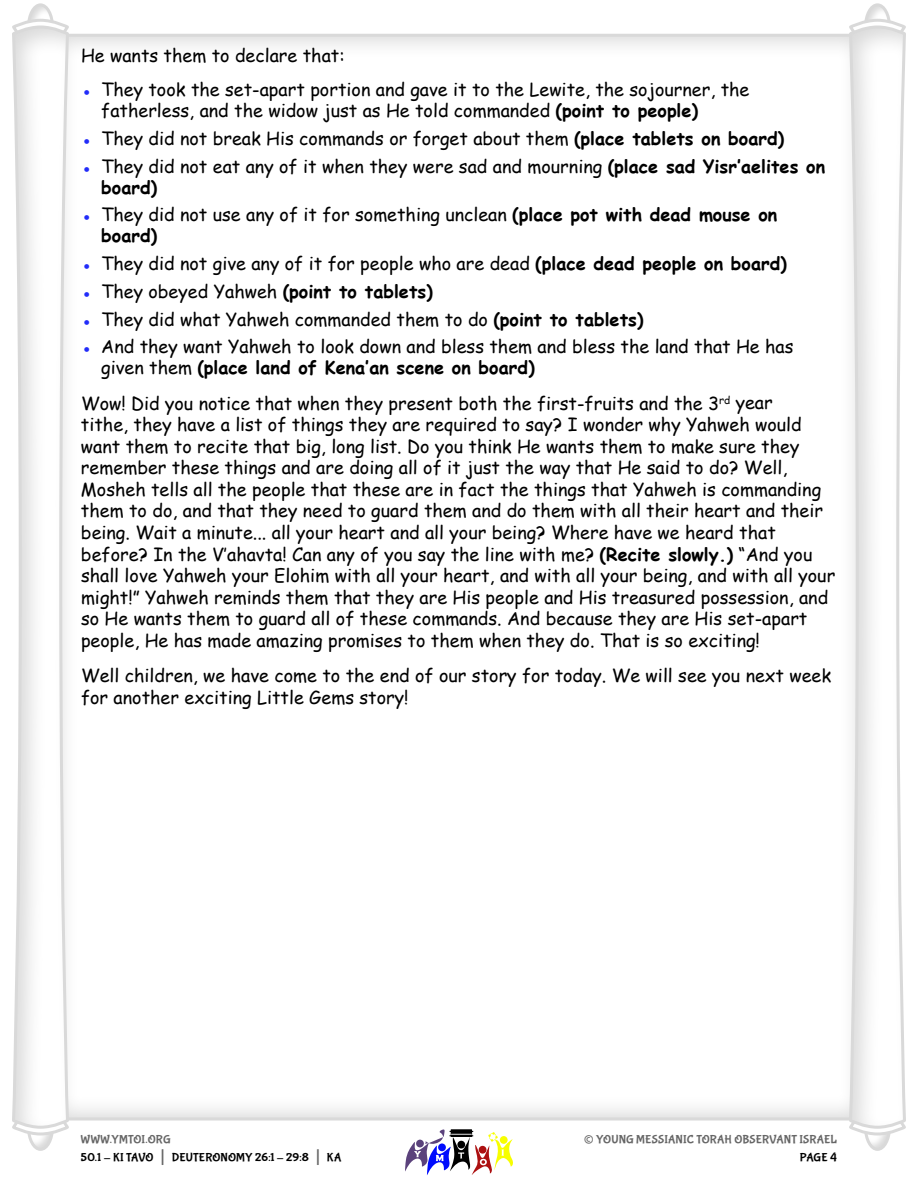
<style>
.page{position:relative;width:918px;height:1188px;background:#fff}
.page>*{position:absolute;margin:0;border:0;box-sizing:border-box;transform-origin:0 0}
.t1{font:27px "Bubblegum Sans";color:#666}
.t2{font:18px/21.6px "Comic Sans MS";color:#000}
.t3{font:12px/18px "Bubblegum Sans";letter-spacing:.015em;color:#000}
.t4{font:12px "Bubblegum Sans";letter-spacing:.01em;color:#666}
.s1{color:#222cf9}
.s2{font-weight:700}
.s3{color:#666}
.s4{font-size:21px;color:#666}
</style>
<div class="page">
<svg style="left:405px;top:1129px;width:108px;height:46px"></svg>
<svg style="left:28px;top:1137px;width:25px;height:10px"></svg>
<div style="left:27px;top:1104px;width:27px;height:47px;border:3px solid #d9d9d9;border-radius:50%"></div>
<svg style="left:17px;top:1114px;width:55px;height:23px"></svg>
<svg style="left:28px;top:7px;width:25px;height:10px"></svg>
<div style="left:27px;top:3px;width:27px;height:48px;border:3px solid #d9d9d9;border-radius:50%"></div>
<svg style="left:18px;top:17px;width:45px;height:7px"></svg>
<svg style="left:12px;top:24px;width:58px;height:1106px"></svg>
<svg style="left:865px;top:1137px;width:25px;height:10px"></svg>
<div style="left:864px;top:1104px;width:27px;height:47px;border:3px solid #d9d9d9;border-radius:50%"></div>
<svg style="left:854px;top:1130px;width:47px;height:7px"></svg>
<svg style="left:865px;top:7px;width:25px;height:10px"></svg>
<div style="left:864px;top:3px;width:27px;height:48px;border:3px solid #d9d9d9;border-radius:50%"></div>
<svg style="left:846px;top:17px;width:54px;height:23px"></svg>
<svg style="left:848px;top:24px;width:58px;height:1106px"></svg>
<p class="t2" style="left:81px;top:46px;width:265px">He wants them to declare that:</p>
<p class="t2" style="left:101px;top:81px;width:650px;line-height:21px;text-indent:-20px"><span class="s1">●</span> They took the set-apart portion and gave it to the Lewite, the sojourner, the fatherless, and the widow just as He told commanded <span class="s2">(point to people)</span></p>
<p class="t2" style="left:81px;top:130px;width:705px"><span class="s1">●</span> They did not break His commands or forget about them <span class="s2">(place tablets on board)</span></p>
<p class="t2" style="left:101px;top:158px;width:725px;line-height:21px;text-indent:-20px"><span class="s1">●</span> They did not eat any of it when they were sad and mourning <span class="s2">(place sad Yisr’aelites on board)</span></p>
<p class="t2" style="left:101px;top:206px;width:678px;line-height:21px;text-indent:-20px"><span class="s1">●</span> They did not use any of it for something unclean <span class="s2">(place pot with dead mouse on board)</span></p>
<p class="t2" style="left:81px;top:255px;width:707px"><span class="s1">●</span> They did not give any of it for people who are dead <span class="s2">(place dead people on board)</span></p>
<p class="t2" style="left:81px;top:283px;width:353px"><span class="s1">●</span> They obeyed Yahweh <span class="s2">(point to tablets)</span></p>
<p class="t2" style="left:81px;top:310px;width:564px"><span class="s1">●</span> They did what Yahweh commanded them to do <span class="s2">(point to tablets)</span></p>
<p class="t2" style="left:101px;top:338px;width:694px;line-height:21px;text-indent:-20px"><span class="s1">●</span> And they want Yahweh to look down and bless them and bless the land that He has given them <span class="s2">(place land of Kena’an scene on board)</span></p>
<p class="t2" style="left:81px;top:394px;width:756px">Wow! Did you notice that when they present both the first-fruits and the 3<sup>rd</sup> year<br>tithe, they have a list of things they are required to say? I wonder why Yahweh would want them to recite that big, long list. Do you think He wants them to make sure they remember these things and are doing all of it just the way that He said to do? Well, Mosheh tells all the people that these are in fact the things that Yahweh is commanding them to do, and that they need to guard them and do them with all their heart and their being. Wait a minute... all your heart and all your being? Where have we heard that before? In the V’ahavta! Can any of you say the line with me? <span class="s2">(Recite slowly )</span> “And you shall love Yahweh your Elohim with all your heart, and with all your being, and with all your might!” Yahweh reminds them that they are His people and His treasured possession, and so He wants them to guard all of these commands. And because they are His set-apart people, He has made amazing promises to them when they do. That is so exciting!</p>
<p class="t2" style="left:81px;top:667px;width:752px">Well children, we have come to the end of our story for today. We will see you next week for another exciting Little Gems story!</p>
<p class="t3" style="left:81px;top:1132px;width:262px"><span class="s3">WWW.YMTOI.ORG<br></span>50.1 - KI TAVO <span class="s4">|</span> DEUTERONOMY 26:1 - 29:8 <span class="s4">|</span> KA</p>
<h1 class="t1" style="left:584px;top:1128px;width:12px">©</h1>
<p class="t4" style="left:596px;top:1134px;width:242px">YOUNG MESSIANIC TORAH OBSERVANT ISRAEL</p>
<p class="t3" style="left:800px;top:1150px;width:39px">PAGE 4</p>
</div>
